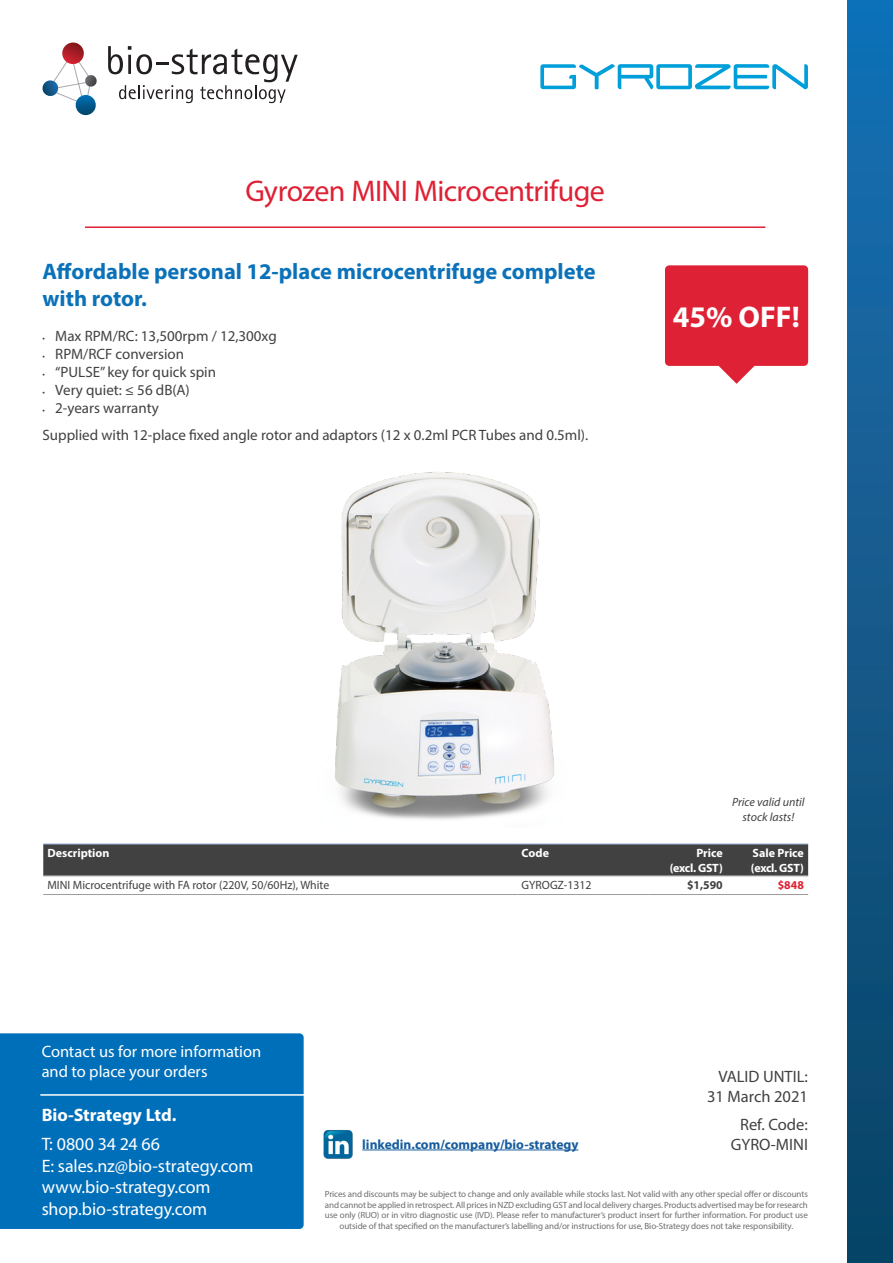
<style>
.page{position:relative;width:893px;height:1263px;background:#fff}
.page>*{position:absolute;margin:0;border:0;box-sizing:border-box;transform-origin:0 0}
.Header_underline{font:30px "Myriad Pro";letter-spacing:-.02em;color:#de2134}
.SPLAT{font:700 30px "Myriad Pro";color:#fff}
.Sub-header_Blue{font:700 22.5px/27px "Myriad Pro";color:#0b72ba}
.footer_left{font:18px/21.3px "Myriad Pro";letter-spacing:-.005em;color:#fff}
.footer_left-2{font:700 18px "Myriad Pro";color:#fff}
.tagline_header{font:16.5px/19.8px "Myriad Pro";letter-spacing:-.005em;color:#fff}
.Valid___Ref{font:16.5px "Myriad Pro";color:#414142}
.Sub-header_space_bel{font:15px "Myriad Pro";color:#414142}
.LinkedIn{font:700 13.5px "Myriad Pro";color:#175d9e}
.Table_Content_Left{font:12px "Myriad Pro";color:#414142}
.Table_Header_right{font:700 12px/14.4px "Myriad Pro";letter-spacing:-.01em;color:#fff;text-align:right}
.Promo_Header{font:italic 12px/14.4px "Myriad Pro";color:#414142;text-align:center}
.Table_Header_Left{font:700 12px "Myriad Pro";color:#fff}
.List_Price{font:700 12px "Myriad Pro";color:#414142}
.Sale_Price_ex_GST{font:700 12px "Myriad Pro";color:#de2134}
.T_C_s_back_page{font:9px/10.8px "Myriad Pro";letter-spacing:-.01em;color:#6d6e70;text-align:center}
.s1{font-size:9px}
</style>
<div class="page">
<hr style="left:85px;top:226px;width:680px;height:2px;background:#de2134">
<div style="left:0;top:1033px;width:304px;height:196px;background:#006fba"></div>
<hr style="left:40px;top:1094px;width:273px;height:2px;background:#fff">
<div style="left:847px;top:0;width:46px;height:1263px;background:linear-gradient(to bottom,#1870b5,#0b4364)"></div>
<svg style="left:719px;top:366px;width:35px;height:18px"></svg>
<div style="left:665px;top:265px;width:143px;height:101px;background:#de2134;border-radius:4px"></div>
<svg style="left:108px;top:46px;width:190px;height:57px"></svg>
<svg style="left:43px;top:43px;width:54px;height:72px"></svg>
<div style="left:43px;top:845px;width:765px;height:32px;background:#414142"></div>
<hr style="left:43px;top:875px;width:474px;height:1px;background:#9f9b9b">
<hr style="left:517px;top:875px;width:131px;height:1px;background:#9f9b9b">
<hr style="left:648px;top:875px;width:79px;height:1px;background:#9f9b9b">
<hr style="left:727px;top:875px;width:81px;height:1px;background:#9f9b9b">
<hr style="left:43px;top:894px;width:474px;height:1px;background:#9f9b9b">
<hr style="left:517px;top:894px;width:131px;height:1px;background:#9f9b9b">
<hr style="left:648px;top:894px;width:79px;height:1px;background:#9f9b9b">
<hr style="left:727px;top:894px;width:81px;height:1px;background:#9f9b9b">
<hr style="left:43px;top:844px;width:474px;height:1px;background:#a2b7de">
<hr style="left:517px;top:844px;width:131px;height:1px;background:#a2b7de">
<hr style="left:648px;top:844px;width:79px;height:1px;background:#a2b7de">
<hr style="left:727px;top:844px;width:81px;height:1px;background:#a2b7de">
<hr style="left:362px;top:1149px;width:216px;height:1px;background:#175d9e">
<img style="left:323px;top:1130px;width:30px;height:29px">
<img style="left:335px;top:472px;width:220px;height:348px">
<svg style="left:540px;top:64px;width:268px;height:25px"></svg>
<p class="Header_underline" style="left:245px;top:172px;width:361px">Gyrozen MINI Microcentrifuge</p>
<p class="Sub-header_Blue" style="left:43px;top:257px;width:555px">Affordable personal 12-place microcentrifuge complete with rotor.</p>
<p class="Sub-header_space_bel" style="left:43px;top:327px;width:236px"><span class="s1">•</span> Max RPM/RC: 13,500rpm / 12,300xg</p>
<p class="Sub-header_space_bel" style="left:43px;top:345px;width:143px"><span class="s1">•</span> RPM/RCF conversion</p>
<p class="Sub-header_space_bel" style="left:43px;top:363px;width:175px"><span class="s1">•</span> “PULSE” key for quick spin</p>
<p class="Sub-header_space_bel" style="left:43px;top:381px;width:149px"><span class="s1">•</span> Very quiet: ≤ 56 dB(A)</p>
<p class="Sub-header_space_bel" style="left:43px;top:399px;width:118px"><span class="s1">•</span> 2-years warranty</p>
<p class="Sub-header_space_bel" style="left:43px;top:425px;width:547px">Supplied with 12-place fixed angle rotor and adaptors (12 x 0.2ml PCR Tubes and 0.5ml).</p>
<p class="SPLAT" style="left:673px;top:297px;width:128px">45% OFF!</p>
<p class="Promo_Header" style="left:732px;top:795px;width:74px">Price valid until stock lasts!</p>
<p class="Table_Header_Left" style="left:48px;top:845px;width:63px">Description</p>
<p class="Table_Header_Left" style="left:522px;top:845px;width:29px">Code</p>
<p class="Table_Header_right" style="left:670px;top:845px;width:55px">Price (excl. GST)</p>
<p class="Table_Header_right" style="left:751px;top:845px;width:55px;text-align:left">Sale Price (excl. GST)</p>
<p class="Table_Content_Left" style="left:48px;top:878px;width:283px">MINI Microcentrifuge with FA rotor (220V, 50/60Hz), White</p>
<p class="Table_Content_Left" style="left:522px;top:878px;width:71px">GYROGZ-1312</p>
<p class="List_Price" style="left:687px;top:877px;width:37px">$1,590</p>
<p class="Sale_Price_ex_GST" style="left:778px;top:877px;width:28px">$848</p>
<p class="tagline_header" style="left:42px;top:1042px;width:221px">Contact us for more information and to place your orders</p>
<p class="footer_left-2" style="left:42px;top:1103px;width:136px">Bio-Strategy Ltd.</p>
<p class="footer_left" style="left:42px;top:1133px;width:213px">T: 0800 34 24 66<br>E: sales.nz@bio-strategy.com www.bio-strategy.com</p>
<p class="footer_left" style="left:42px;top:1197px;width:167px">shop.bio-strategy.com</p>
<p class="Valid___Ref" style="left:718px;top:1066px;width:91px">VALID UNTIL:</p>
<p class="Valid___Ref" style="left:707px;top:1086px;width:102px">31 March 2021</p>
<p class="Valid___Ref" style="left:740px;top:1114px;width:69px">Ref. Code:</p>
<p class="LinkedIn" style="left:362px;top:1135px;width:218px">linkedin.com/company/bio-strategy</p>
<p class="Valid___Ref" style="left:731px;top:1134px;width:79px">GYRO-MINI</p>
<p class="T_C_s_back_page" style="left:325px;top:1188px;width:485px">Prices and discounts may be subject to change and only available while stocks last. Not valid with any other special offer or discounts and cannot be applied in retrospect. All prices in NZD excluding GST and local delivery charges. Products advertised may be for research use only (RUO) or in vitro diagnostic use (IVD). Please refer to manufacturer’s product insert for further information. For product use outside of that specified on the manufacturer’s labelling and/or instructions for use, Bio-Strategy does not take responsibility.</p>
</div>
